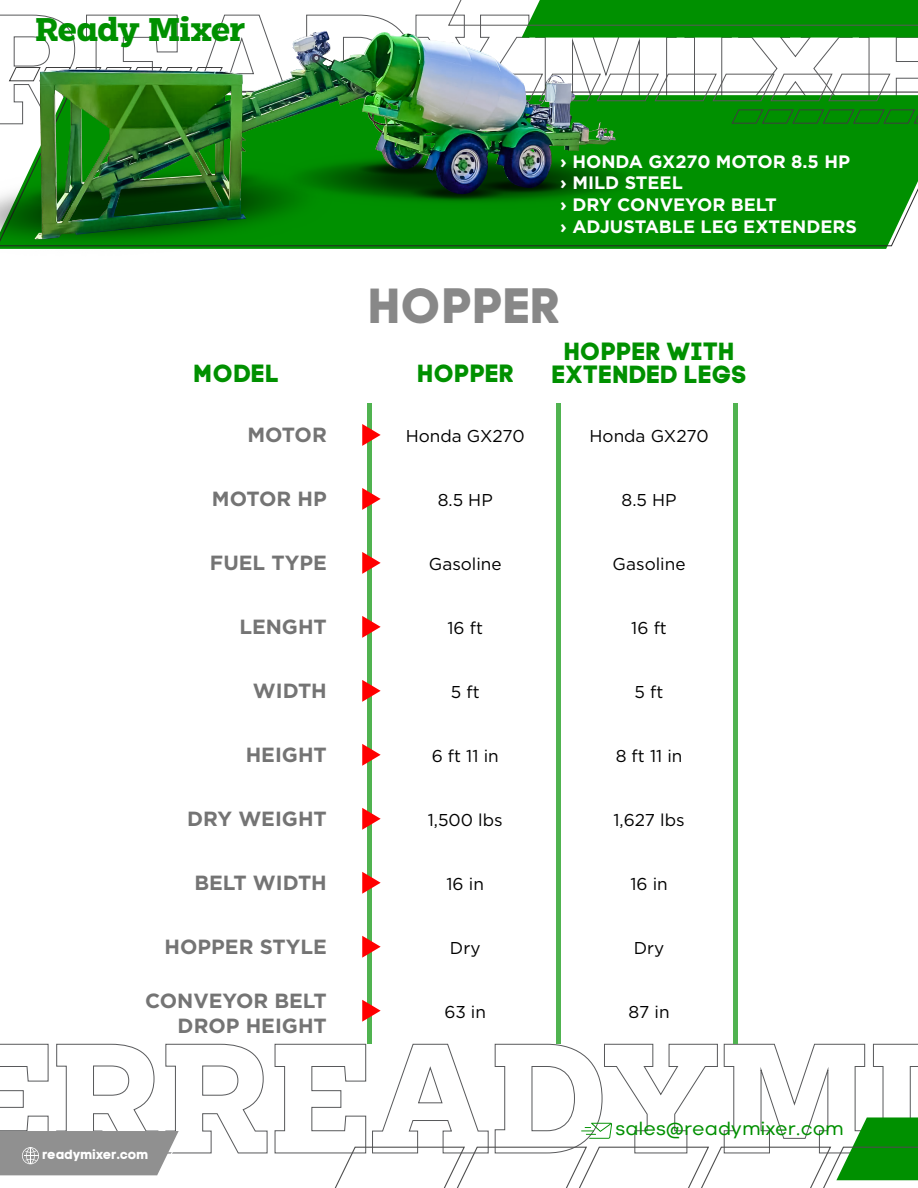
<style>
.page{position:relative;width:918px;height:1188px;background:#fff}
.page>*{position:absolute;margin:0;border:0;box-sizing:border-box;transform-origin:0 0}
.t1{font:49.2px "Code Pro Bold LC";letter-spacing:.005em;color:#888}
.t2{font:700 34.2px "Clab Personal Use";letter-spacing:-.015em;color:#009000}
.t3{font:24.75px/22px "Code Pro Bold LC";letter-spacing:.005em;color:#009000;text-align:center}
.t4{font:700 20.55px/24.6px "Gotham";color:#747474;text-align:right}
.t5{font:19.35px "Codec Cold";color:#009000}
.t6{font:700 18px/21.6px "Gotham";color:#fff}
.t7{font:17.1px "Gotham";color:#000}
.t8{font:13.2px "Code Pro Bold LC";color:#fff}
</style>
<div class="page">
<div style="left:697px;top:124px;width:221px;height:122px;background:#009000"></div>
<svg style="left:0;top:15px;width:266px;height:106px"></svg>
<svg style="left:306px;top:0;width:612px;height:124px"></svg>
<svg style="left:0;top:1044px;width:267px;height:132px"></svg>
<img style="left:0;top:121px;width:232px;height:128px">
<img style="left:232px;top:100px;width:465px;height:149px">
<img style="left:357px;top:239px;width:201px;height:10px">
<img style="left:421px;top:126px;width:202px;height:121px">
<hr style="left:367px;top:403px;width:4px;height:641px;background:#50b350">
<div style="left:556px;top:403px;width:5px;height:641px;background:#50b350"></div>
<hr style="left:733px;top:403px;width:4px;height:641px;background:#50b350">
<svg style="left:362px;top:424px;width:19px;height:22px"></svg>
<svg style="left:362px;top:488px;width:19px;height:22px"></svg>
<svg style="left:362px;top:552px;width:19px;height:22px"></svg>
<svg style="left:362px;top:616px;width:19px;height:22px"></svg>
<svg style="left:362px;top:680px;width:19px;height:22px"></svg>
<svg style="left:362px;top:744px;width:19px;height:22px"></svg>
<svg style="left:362px;top:808px;width:19px;height:22px"></svg>
<svg style="left:362px;top:872px;width:19px;height:22px"></svg>
<svg style="left:362px;top:936px;width:19px;height:22px"></svg>
<svg style="left:362px;top:1000px;width:19px;height:22px"></svg>
<svg style="left:275px;top:1044px;width:643px;height:144px"></svg>
<img style="left:35px;top:31px;width:581px;height:208px">
<h2 class="t2" style="left:36px;top:9px;width:211px">Ready Mixer</h2>
<p class="t6" style="left:560px;top:151px;width:298px">› HONDA GX270 MOTOR 8.5 HP › MILD STEEL<br>› DRY CONVEYOR BELT<br>› ADJUSTABLE LEG EXTENDERS</p>
<h1 class="t1" style="left:368px;top:275px;width:194px">HOPPER</h1>
<h3 class="t3" style="left:194px;top:363px;width:87px">MODEL</h3>
<h3 class="t3" style="left:417px;top:363px;width:98px">HOPPER</h3>
<h3 class="t3" style="left:552px;top:341px;width:196px">HOPPER WITH<br>EXTENDED LEGS</h3>
<p class="t4" style="left:247px;top:422px;width:81px">MOTOR</p>
<p class="t7" style="left:406px;top:425px;width:121px">Honda GX270</p>
<p class="t7" style="left:590px;top:425px;width:121px">Honda GX270</p>
<p class="t4" style="left:212px;top:486px;width:116px">MOTOR HP</p>
<p class="t7" style="left:438px;top:489px;width:57px">8.5 HP</p>
<p class="t7" style="left:622px;top:489px;width:57px">8.5 HP</p>
<p class="t4" style="left:210px;top:550px;width:118px">FUEL TYPE</p>
<p class="t7" style="left:429px;top:553px;width:74px">Gasoline</p>
<p class="t7" style="left:613px;top:553px;width:74px">Gasoline</p>
<p class="t4" style="left:239px;top:614px;width:89px">LENGHT</p>
<p class="t7" style="left:447px;top:617px;width:37px">16 ft</p>
<p class="t7" style="left:631px;top:617px;width:37px">16 ft</p>
<p class="t4" style="left:253px;top:678px;width:75px">WIDTH</p>
<p class="t7" style="left:451px;top:681px;width:30px">5 ft</p>
<p class="t7" style="left:635px;top:681px;width:30px">5 ft</p>
<p class="t4" style="left:246px;top:742px;width:83px">HEIGHT</p>
<p class="t7" style="left:432px;top:745px;width:69px">6 ft 11 in</p>
<p class="t7" style="left:616px;top:745px;width:68px">8 ft 11 in</p>
<p class="t4" style="left:187px;top:806px;width:141px">DRY WEIGHT</p>
<p class="t7" style="left:428px;top:809px;width:76px">1,500 lbs</p>
<p class="t7" style="left:613px;top:809px;width:73px">1,627 lbs</p>
<p class="t4" style="left:194px;top:870px;width:134px">BELT WIDTH</p>
<p class="t7" style="left:447px;top:873px;width:39px">16 in</p>
<p class="t7" style="left:630px;top:873px;width:39px">16 in</p>
<p class="t4" style="left:165px;top:934px;width:164px">HOPPER STYLE</p>
<p class="t7" style="left:450px;top:937px;width:32px">Dry</p>
<p class="t7" style="left:634px;top:937px;width:32px">Dry</p>
<p class="t4" style="left:145px;top:988px;width:183px">CONVEYOR BELT<br>DROP HEIGHT</p>
<p class="t7" style="left:444px;top:1001px;width:43px">63 in</p>
<p class="t7" style="left:629px;top:1001px;width:43px">87 in</p>
<p class="t8" style="left:42px;top:1147px;width:108px">readymixer.com</p>
<p class="t5" style="left:616px;top:1117px;width:230px">sales@readymixer.com</p>
</div>
